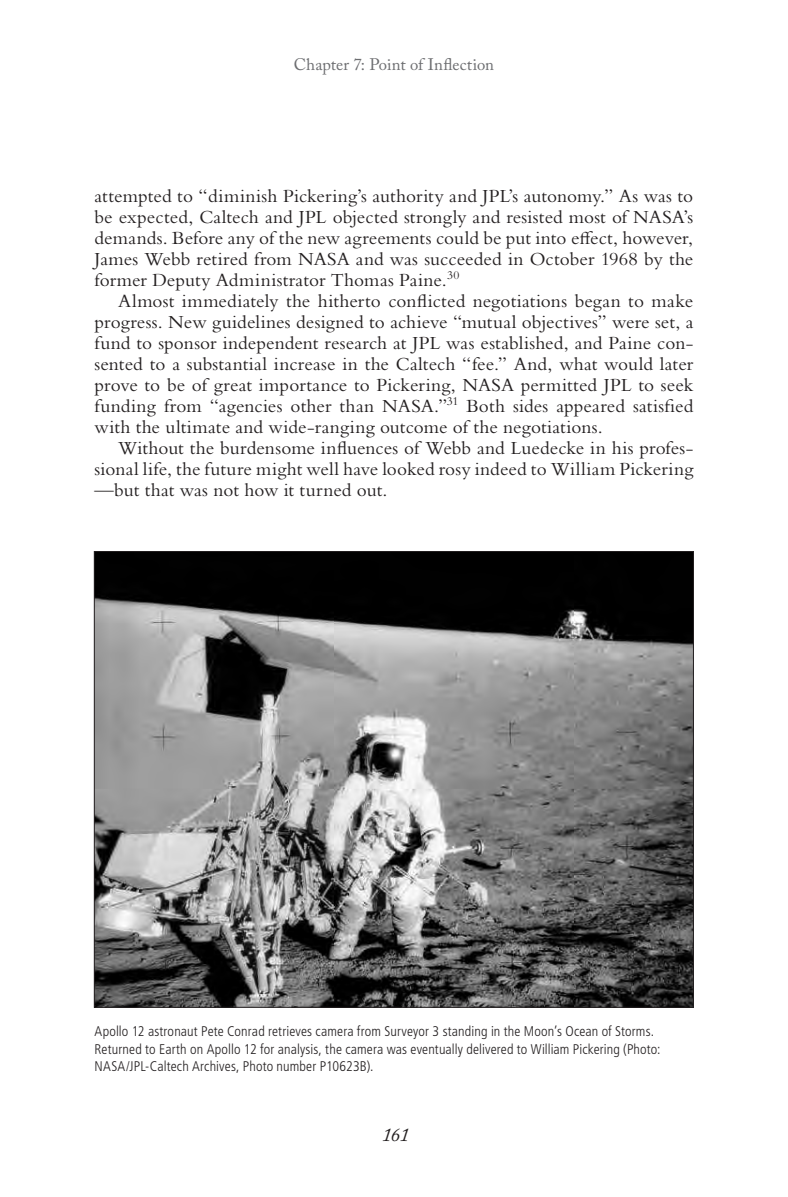
<style>
.page{position:relative;width:788px;height:1197px;background:#fff}
.page>*{position:absolute;margin:0;border:0;box-sizing:border-box;transform-origin:0 0}
.t1{font:19.25px/21px "Bembo Std";letter-spacing:.005em;color:#231f20;text-align:justify}
.t2{font:italic 19.25px "Adobe Caslon Pro";color:#231f20}
.t3{font:16.62px "Adobe Caslon Pro";color:#6c6d70}
.t4{font:300 condensed 14px/17.5px "Frutiger LT Std";letter-spacing:.01em;color:#231f20}
.BibEntry{font:12.25px "Bembo Std";color:#231f20}
</style>
<div class="page">
<img style="left:96px;top:553px;width:595px;height:453px">
<p class="t3" style="left:294px;top:54px;width:202px">Chapter 7: Point of Inflection</p>
<p class="t1" style="left:94px;top:185px;width:600px">attempted to “diminish Pickering’s authority and JPL’s autonomy.” As was to be expected, Caltech and JPL objected strongly and resisted most of NASA’s demands. Before any of the new agreements could be put into effect, however, James Webb retired from NASA and was succeeded in October 1968 by the former Deputy Administrator Thomas Paine.</p>
<p class="BibEntry" style="left:447px;top:268px;width:14px">30</p>
<p class="t1" style="left:95px;top:290px;width:600px;text-indent:24px">Almost immediately the hitherto conflicted negotiations began to make progress. New guidelines designed to achieve “mutual objectives” were set, a fund to sponsor independent research at JPL was established, and Paine con&shy;sented to a substantial increase in the Caltech “fee.” And, what would later prove to be of great importance to Pickering, NASA permitted JPL to seek funding from “agencies other than NASA.”</p>
<p class="BibEntry" style="left:446px;top:394px;width:13px">31</p>
<p class="t1" style="left:94px;top:395px;width:600px;text-indent:372px">Both sides appeared satisfied with the ultimate and wide-ranging outcome of the negotiations.</p>
<p class="t1" style="left:94px;top:437px;width:600px;text-indent:24px">Without the burdensome influences of Webb and Luedecke in his profes&shy;sional life, the future might well have looked rosy indeed to William Pickering —but that was not how it turned out.</p>
<p class="t4" style="left:94px;top:1023px;width:567px">Apollo 12 astronaut Pete Conrad retrieves camera from Surveyor 3 standing in the Moon’s Ocean of Storms.<br>Returned to Earth on Apollo 12 for analysis, the camera was eventually delivered to William Pickering (Photo:<br>NASA/JPL-Caltech Archives, Photo number P10623B).</p>
<p class="t2" style="left:382px;top:1123px;width:29px">161</p>
</div>
